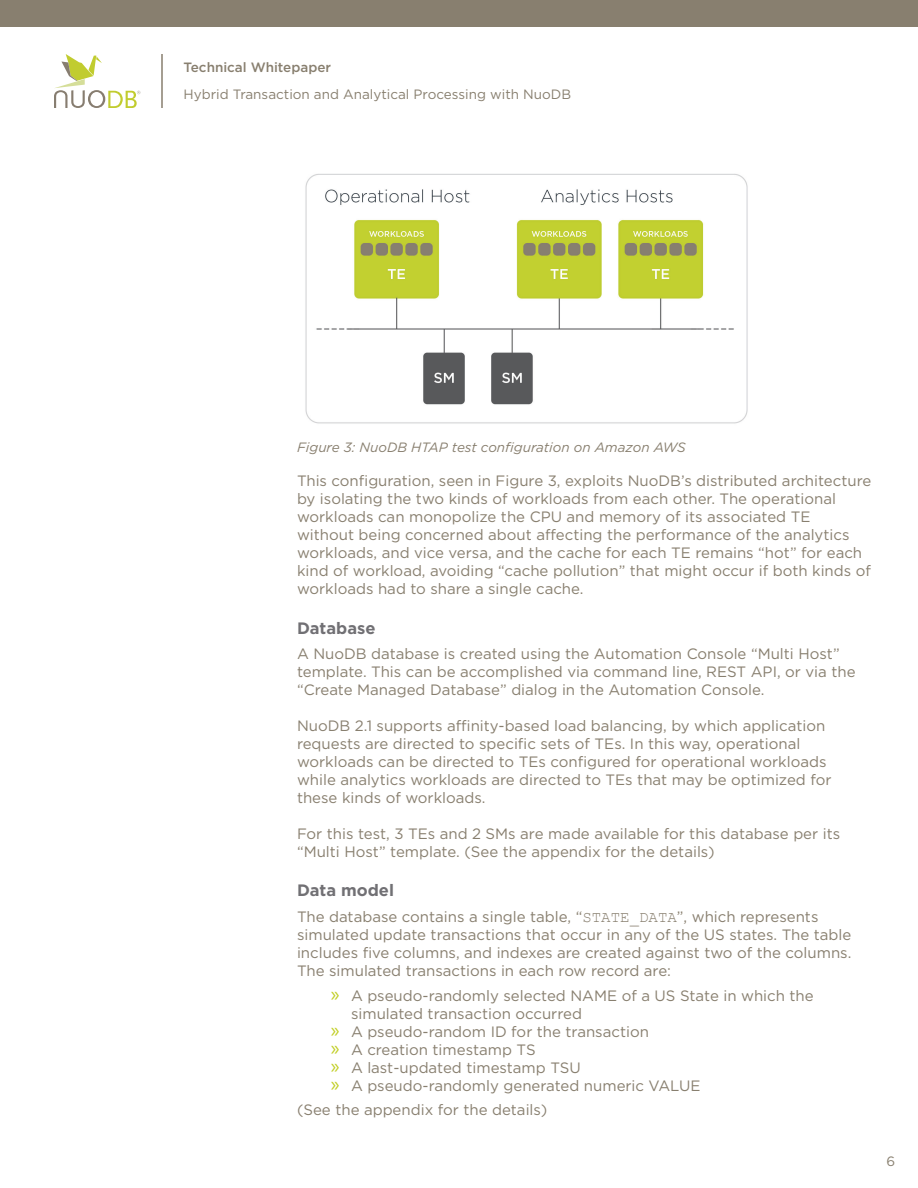
<style>
.page{position:relative;width:918px;height:1188px;background:#fff}
.page>*{position:absolute;margin:0;border:0;box-sizing:border-box;transform-origin:0 0}
.t1{font:700 16.5px "Gotham";color:#717074}
.t2{font:15px/18px "Gotham";color:#887f6f}
.t3{font:13.5px "Gotham";color:#887f6f}
.t4{font:italic 13.5px "Gotham";color:#887f6f}
.t5{font:500 13.5px "Gotham";color:#887f6f}
.s1{font-family:"Courier New";font-size:15.75px}
.s2{font-family:"Myriad Pro";font-size:21px;color:#c1ce23}
</style>
<div class="page">
<hr style="left:161px;top:54px;width:2px;height:54px;background:#887f6f">
<div style="left:0;top:0;width:918px;height:27px;background:#887f6f"></div>
<svg style="left:54px;top:54px;width:86px;height:54px"></svg>
<img style="left:305px;top:173px;width:443px;height:251px">
<p class="t5" style="left:184px;top:59px;width:149px">Technical Whitepaper</p>
<p class="t3" style="left:184px;top:86px;width:389px">Hybrid Transaction and Analytical Processing with NuoDB</p>
<p class="t4" style="left:297px;top:440px;width:390px">Figure 3: NuoDB HTAP test configuration on Amazon AWS</p>
<p class="t2" style="left:297px;top:472px;width:576px">This configuration, seen in Figure 3, exploits NuoDB’s distributed architecture by isolating the two kinds of workloads from each other. The operational workloads can monopolize the CPU and memory of its associated TE without being concerned about affecting the performance of the analytics workloads, and vice versa, and the cache for each TE remains “hot” for each kind of workload, avoiding “cache pollution” that might occur if both kinds of workloads had to share a single cache.</p>
<p class="t1" style="left:297px;top:618px;width:80px">Database</p>
<p class="t2" style="left:297px;top:644px;width:560px">A NuoDB database is created using the Automation Console “Multi Host” template. This can be accomplished via command line, REST API, or via the “Create Managed Database” dialog in the Automation Console.</p>
<p class="t2" style="left:297px;top:716px;width:536px">NuoDB 2.1 supports affinity-based load balancing, by which application requests are directed to specific sets of TEs. In this way, operational workloads can be directed to TEs configured for operational workloads while analytics workloads are directed to TEs that may be optimized for these kinds of workloads.</p>
<p class="t2" style="left:297px;top:824px;width:545px">For this test, 3 TEs and 2 SMs are made available for this database per its “Multi Host” template. (See the appendix for the details)</p>
<p class="t1" style="left:297px;top:880px;width:99px">Data model</p>
<p class="t2" style="left:297px;top:908px;width:556px">The database contains a single table, “<span class="s1">STATE_DATA</span>”, which represents simulated update transactions that occur in any of the US states. The table includes five columns, and indexes are created against two of the columns.<br>The simulated transactions in each row record are:</p>
<p class="t2" style="left:331px;top:986px;width:484px"><span class="s2">»</span> A pseudo-randomly selected NAME of a US State in which the</p>
<p class="t2" style="left:351px;top:1004px;width:232px">simulated transaction occurred</p>
<p class="t2" style="left:331px;top:1022px;width:320px"><span class="s2">»</span> A pseudo-random ID for the transaction</p>
<p class="t2" style="left:331px;top:1040px;width:206px"><span class="s2">»</span> A creation timestamp TS</p>
<p class="t2" style="left:331px;top:1058px;width:252px"><span class="s2">»</span> A last-updated timestamp TSU</p>
<p class="t2" style="left:331px;top:1076px;width:371px"><span class="s2">»</span> A pseudo-randomly generated numeric VALUE</p>
<p class="t2" style="left:297px;top:1101px;width:252px">(See the appendix for the details)</p>
<p class="t3" style="left:887px;top:1153px;width:10px">6</p>
</div>
